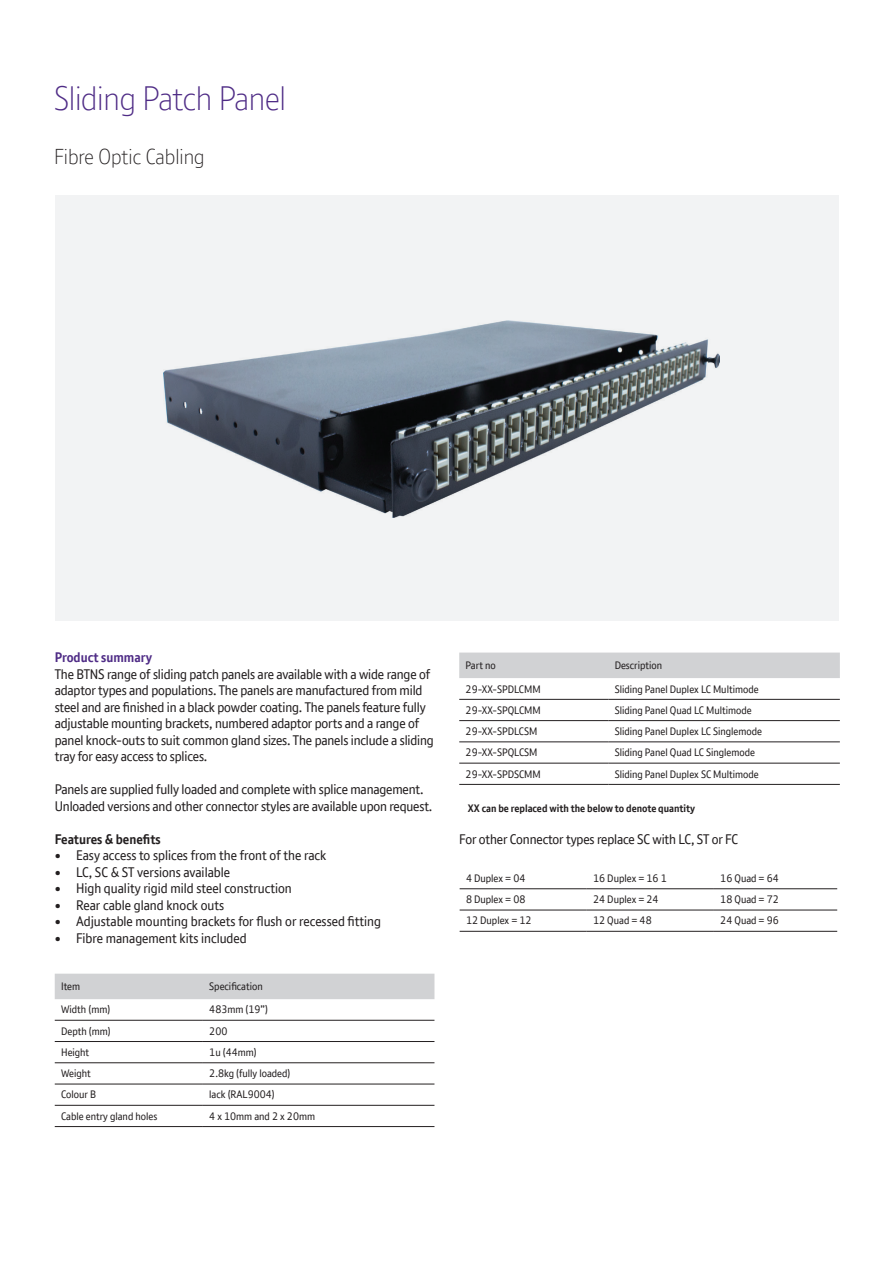
<style>
.page{position:relative;width:893px;height:1263px;background:#fff}
.page>*{position:absolute;margin:0;border:0;box-sizing:border-box;transform-origin:0 0}
.t1{font:300 33px "BT Font";letter-spacing:-.01em;color:#4f2c86}
.t2{font:300 21px "BT Font";color:#231f20}
.t3{font:13.5px/16.5px "BT Font";letter-spacing:-.01em;color:#231f20}
.t4{font:700 13.5px "BT Font";color:#231f20}
.t5{font:700 13.5px "BT Font";color:#4f2c86}
.t6{font:10.5px "BT Font";color:#231f20}
.t7{font:700 10.5px "BT Font";color:#231f20}
</style>
<div class="page">
<div style="left:55px;top:195px;width:783px;height:426px;background:#f2f3f4"></div>
<div style="left:55px;top:974px;width:379px;height:25px;background:#d1d2d4"></div>
<hr style="left:55px;top:1020px;width:148px;height:1px;background:#231f20">
<hr style="left:203px;top:1020px;width:231px;height:1px;background:#231f20">
<hr style="left:55px;top:1041px;width:148px;height:1px;background:#231f20">
<hr style="left:203px;top:1041px;width:231px;height:1px;background:#231f20">
<hr style="left:55px;top:1062px;width:148px;height:1px;background:#231f20">
<hr style="left:203px;top:1062px;width:231px;height:1px;background:#231f20">
<hr style="left:55px;top:1084px;width:148px;height:1px;background:#231f20">
<hr style="left:203px;top:1084px;width:231px;height:1px;background:#231f20">
<hr style="left:55px;top:1105px;width:148px;height:1px;background:#231f20">
<hr style="left:203px;top:1105px;width:231px;height:1px;background:#231f20">
<hr style="left:55px;top:1126px;width:148px;height:1px;background:#231f20">
<hr style="left:203px;top:1126px;width:231px;height:1px;background:#231f20">
<div style="left:459px;top:652px;width:381px;height:26px;background:#d1d2d4"></div>
<hr style="left:459px;top:699px;width:149px;height:1px;background:#231f20">
<hr style="left:608px;top:699px;width:232px;height:1px;background:#231f20">
<hr style="left:459px;top:720px;width:149px;height:1px;background:#231f20">
<hr style="left:608px;top:720px;width:232px;height:1px;background:#231f20">
<hr style="left:459px;top:742px;width:149px;height:1px;background:#231f20">
<hr style="left:608px;top:742px;width:232px;height:1px;background:#231f20">
<hr style="left:459px;top:763px;width:149px;height:1px;background:#231f20">
<hr style="left:608px;top:763px;width:232px;height:1px;background:#231f20">
<hr style="left:459px;top:784px;width:149px;height:1px;background:#231f20">
<hr style="left:608px;top:784px;width:232px;height:1px;background:#231f20">
<hr style="left:460px;top:888px;width:127px;height:1px;background:#231f20">
<hr style="left:587px;top:888px;width:127px;height:1px;background:#231f20">
<hr style="left:714px;top:888px;width:123px;height:1px;background:#231f20">
<hr style="left:460px;top:910px;width:127px;height:1px;background:#231f20">
<hr style="left:587px;top:910px;width:127px;height:1px;background:#231f20">
<hr style="left:714px;top:910px;width:123px;height:1px;background:#231f20">
<hr style="left:460px;top:931px;width:127px;height:1px;background:#231f20">
<hr style="left:587px;top:931px;width:127px;height:1px;background:#231f20">
<hr style="left:714px;top:931px;width:123px;height:1px;background:#231f20">
<img style="left:163px;top:320px;width:556px;height:198px">
<h1 class="t1" style="left:54px;top:77px;width:234px">Sliding Patch Panel</h1>
<h2 class="t2" style="left:54px;top:143px;width:152px">Fibre Optic Cabling</h2>
<p class="t5" style="left:55px;top:648px;width:99px">Product summary</p>
<p class="t3" style="left:55px;top:665px;width:381px">The BTNS range of sliding patch panels are available with a wide range of adaptor types and populations. The panels are manufactured from mild steel and are finished in a black powder coating. The panels feature fully adjustable mounting brackets, numbered adaptor ports and a range of panel knock-outs to suit common gland sizes. The panels include a sliding tray for easy access to splices.</p>
<p class="t3" style="left:55px;top:781px;width:379px">Panels are supplied fully loaded and complete with splice management.<br>Unloaded versions and other connector styles are available upon request.</p>
<p class="t4" style="left:55px;top:830px;width:108px">Features &amp; benefits</p>
<p class="t3" style="left:55px;top:847px;width:273px">• Easy access to splices from the front of the rack</p>
<p class="t3" style="left:55px;top:863px;width:177px">• LC, SC &amp; ST versions available</p>
<p class="t3" style="left:55px;top:880px;width:239px">• High quality rigid mild steel construction</p>
<p class="t3" style="left:55px;top:896px;width:171px">• Rear cable gland knock outs</p>
<p class="t3" style="left:55px;top:913px;width:328px">• Adjustable mounting brackets for flush or recessed fitting</p>
<p class="t3" style="left:55px;top:929px;width:194px">• Fibre management kits included</p>
<p class="t6" style="left:61px;top:980px;width:21px">Item</p>
<p class="t6" style="left:209px;top:980px;width:55px">Specification</p>
<p class="t6" style="left:61px;top:1003px;width:51px">Width (mm)</p>
<p class="t6" style="left:209px;top:1003px;width:60px">483mm (19”)</p>
<p class="t6" style="left:61px;top:1024px;width:51px">Depth (mm)</p>
<p class="t6" style="left:209px;top:1024px;width:20px">200</p>
<p class="t6" style="left:61px;top:1045px;width:30px">Height</p>
<p class="t6" style="left:209px;top:1045px;width:49px">1u (44mm)</p>
<p class="t6" style="left:61px;top:1066px;width:31px">Weight</p>
<p class="t6" style="left:209px;top:1066px;width:83px">2.8kg (fully loaded)</p>
<p class="t6" style="left:61px;top:1088px;width:36px">Colour B</p>
<p class="t6" style="left:209px;top:1088px;width:67px">lack (RAL9004)</p>
<p class="t6" style="left:61px;top:1109px;width:98px">Cable entry gland holes</p>
<p class="t6" style="left:209px;top:1109px;width:107px">4 x 10mm and 2 x 20mm</p>
<p class="t6" style="left:466px;top:658px;width:32px">Part no</p>
<p class="t6" style="left:615px;top:658px;width:49px">Description</p>
<p class="t6" style="left:466px;top:682px;width:77px">29-XX-SPDLCMM</p>
<p class="t6" style="left:615px;top:682px;width:145px">Sliding Panel Duplex LC Multimode</p>
<p class="t6" style="left:466px;top:703px;width:77px">29-XX-SPQLCMM</p>
<p class="t6" style="left:615px;top:703px;width:139px">Sliding Panel Quad LC Multimode</p>
<p class="t6" style="left:466px;top:724px;width:73px">29-XX-SPDLCSM</p>
<p class="t6" style="left:615px;top:724px;width:149px">Sliding Panel Duplex LC Singlemode</p>
<p class="t6" style="left:466px;top:746px;width:73px">29-XX-SPQLCSM</p>
<p class="t6" style="left:615px;top:746px;width:142px">Sliding Panel Quad LC Singlemode</p>
<p class="t6" style="left:466px;top:767px;width:77px">29-XX-SPDSCMM</p>
<p class="t6" style="left:615px;top:767px;width:146px">Sliding Panel Duplex SC Multimode</p>
<p class="t7" style="left:468px;top:801px;width:229px">XX can be replaced with the below to denote quantity</p>
<p class="t3" style="left:459px;top:830px;width:280px">For other Connector types replace SC with LC, ST or FC</p>
<p class="t6" style="left:466px;top:871px;width:61px">4 Duplex = 04</p>
<p class="t6" style="left:593px;top:871px;width:75px">16 Duplex = 16 1</p>
<p class="t6" style="left:720px;top:871px;width:60px">16 Quad = 64</p>
<p class="t6" style="left:466px;top:893px;width:61px">8 Duplex = 08</p>
<p class="t6" style="left:593px;top:893px;width:67px">24 Duplex = 24</p>
<p class="t6" style="left:720px;top:893px;width:60px">18 Quad = 72</p>
<p class="t6" style="left:466px;top:914px;width:67px">12 Duplex = 12</p>
<p class="t6" style="left:593px;top:914px;width:60px">12 Quad = 48</p>
<p class="t6" style="left:720px;top:914px;width:60px">24 Quad = 96</p>
</div>
